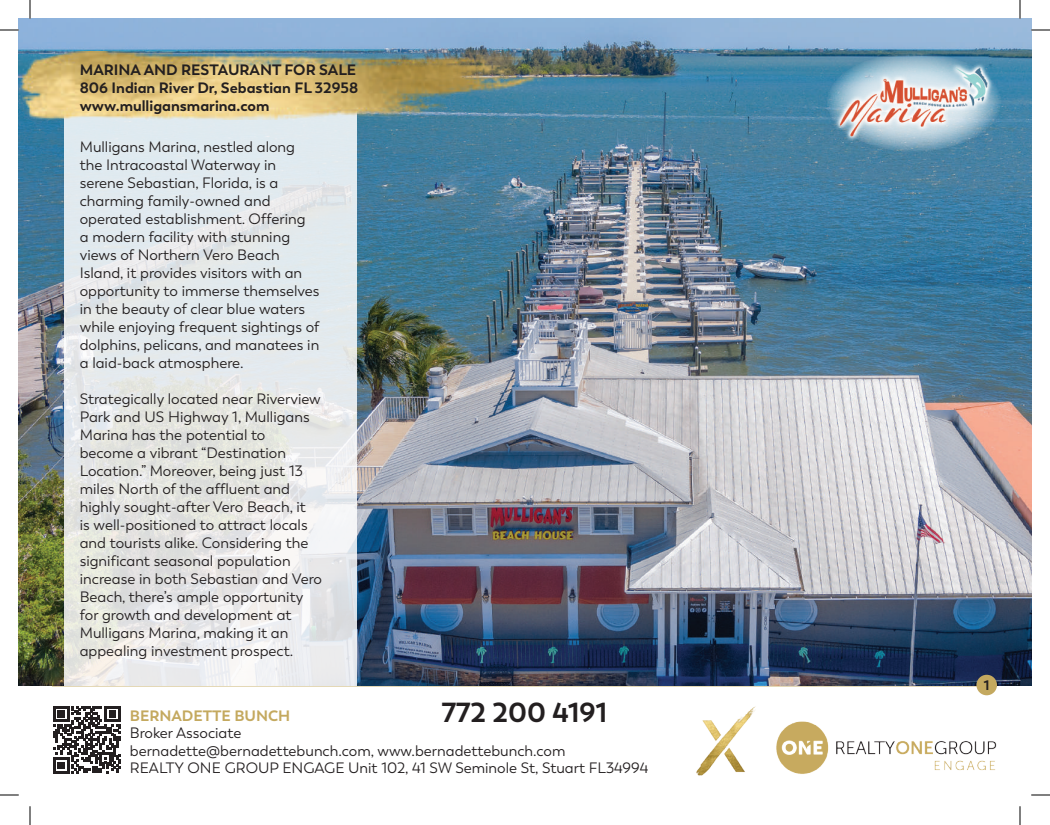
<style>
.page{position:relative;width:1050px;height:825px;background:#fff}
.page>*{position:absolute;margin:0;border:0;box-sizing:border-box;transform-origin:0 0}
.t1{font:700 27.5px "Trenda";color:#231f20}
.t2{font:15px/18px "Trenda";color:#231f20}
.t3{font:700 15px/18px "Trenda";color:#231f20}
.t4{font:700 15px "Trenda";color:#c4a95f}
.t5{font:700 13.75px "Trenda";color:#231f20}
</style>
<div class="page">
<svg style="left:53px;top:706px;width:68px;height:67px"></svg>
<hr style="left:52px;top:685px;width:945px;height:1px;background:#c4a95f">
<img style="left:776px;top:721px;width:221px;height:53px">
<img style="left:696px;top:706px;width:60px;height:70px">
<img style="left:19px;top:19px;width:1012px;height:666px">
<svg style="left:64px;top:119px;width:293px;height:566px;background:#e5e8e9"></svg>
<img style="left:19px;top:51px;width:525px;height:68px">
<svg style="left:827px;top:53px;width:174px;height:99px"></svg>
<img style="left:831px;top:59px;width:166px;height:86px">
<div style="left:976px;top:675px;width:21px;height:20px;background:#c4a95f;border-radius:50%"></div>
<svg style="left:0;top:29px;width:19px;height:2px"></svg>
<svg style="left:1031px;top:29px;width:19px;height:2px"></svg>
<svg style="left:0;top:794px;width:19px;height:2px"></svg>
<svg style="left:1031px;top:794px;width:19px;height:2px"></svg>
<svg style="left:29px;top:0;width:2px;height:19px"></svg>
<svg style="left:29px;top:806px;width:2px;height:19px"></svg>
<svg style="left:1019px;top:0;width:2px;height:19px"></svg>
<svg style="left:1019px;top:806px;width:2px;height:19px"></svg>
<p class="t3" style="left:80px;top:60px;width:280px">MARINA AND RESTAURANT FOR SALE<br>806 Indian River Dr, Sebastian FL 32958 www.mulligansmarina.com</p>
<p class="t2" style="left:80px;top:138px;width:241px">Mulligans Marina, nestled along the Intracoastal Waterway in serene Sebastian, Florida, is a charming family-owned and operated establishment. Offering<br>a modern facility with stunning views of Northern Vero Beach<br>Island, it provides visitors with an opportunity to immerse themselves in the beauty of clear blue waters while enjoying frequent sightings of dolphins, pelicans, and manatees in a laid-back atmosphere.</p>
<p class="t2" style="left:80px;top:390px;width:244px">Strategically located near Riverview Park and US Highway 1, Mulligans Marina has the potential to become a vibrant “Destination Location.” Moreover, being just 13 miles North of the affluent and highly sought-after Vero Beach, it<br>is well-positioned to attract locals and tourists alike. Considering the significant seasonal population increase in both Sebastian and Vero Beach, there’s ample opportunity for growth and development at Mulligans Marina, making it an appealing investment prospect.</p>
<h1 class="t1" style="left:442px;top:695px;width:167px">772 200 4191</h1>
<p class="t4" style="left:130px;top:706px;width:162px">BERNADETTE BUNCH</p>
<p class="t2" style="left:130px;top:724px;width:520px;line-height:17.5px">Broker Associate<br>bernadette@bernadettebunch.com, www.bernadettebunch.com<br>REALTY ONE GROUP ENGAGE Unit 102, 41 SW Seminole St, Stuart FL34994</p>
<p class="t5" style="left:984px;top:676px;width:7px">1</p>
</div>
